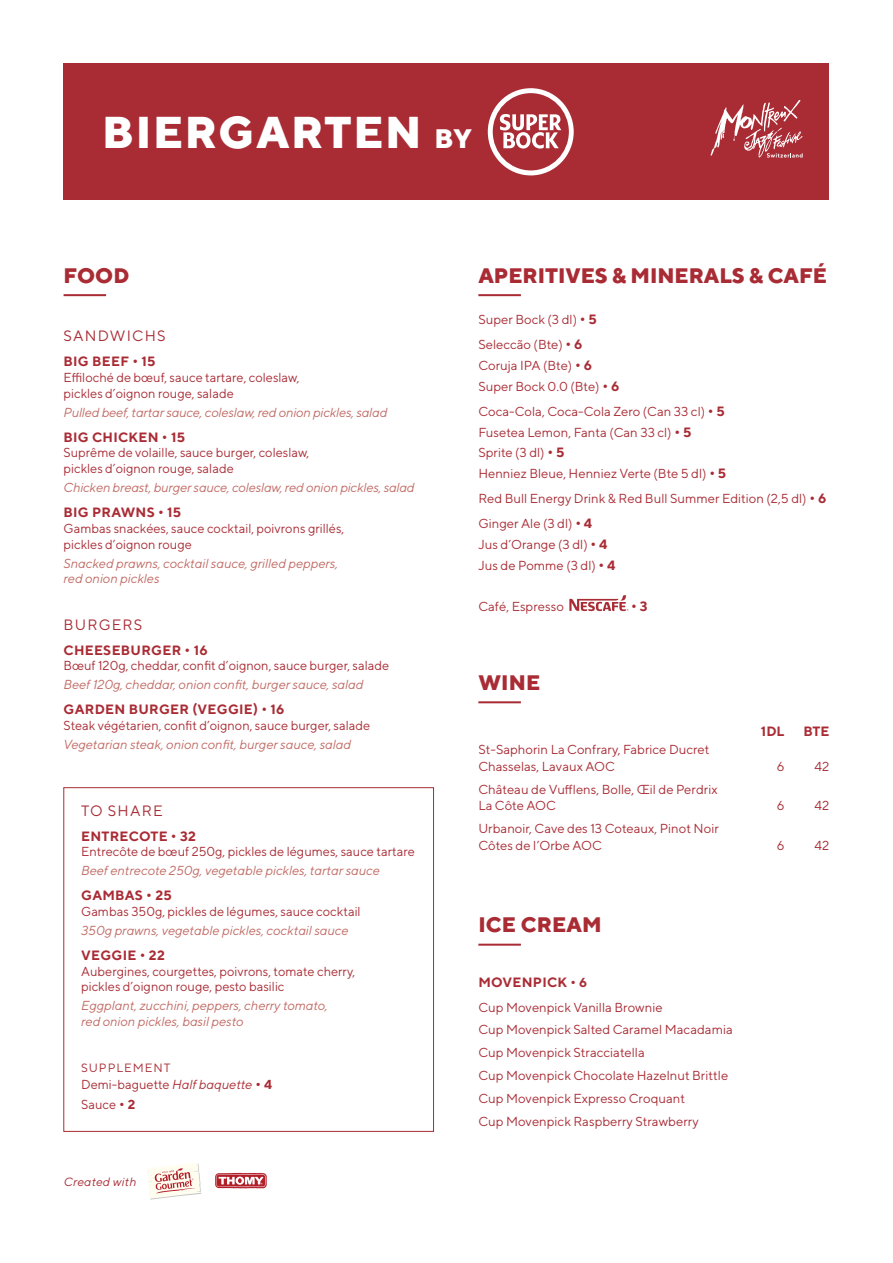
<style>
.page{position:relative;width:893px;height:1263px;background:#fff}
.page>*{position:absolute;margin:0;border:0;box-sizing:border-box;transform-origin:0 0}
.t1{font:800 44.55px "TT Norms";letter-spacing:.04em;color:#fff}
.t2{font:800 21px "TT Norms";color:#a92c35}
.t3{font:15px "TT Norms";letter-spacing:.08em;color:#a92c35}
.t4{font:700 13.5px "TT Norms";letter-spacing:.02em;color:#a92c35}
.t5{font:13.05px/20.7px "TT Norms";color:#a92c35}
.t6{font:italic 13.05px/15.8px "TT Norms";color:#c16a64}
.t7{font:italic 12px "TT Norms";letter-spacing:.02em;color:#a92c35}
.t8{font:12px "TT Norms";letter-spacing:.08em;color:#a92c35}
.s1{font-size:26.7px}
.s2{font-style:italic}
.s3{font-weight:700}
.s4{font-weight:700;font-size:13.5px}
.s5{font-size:13.05px}
</style>
<div class="page">
<hr style="left:478px;top:294px;width:43px;height:2px;background:#a92c35">
<svg style="left:569px;top:595px;width:59px;height:16px"></svg>
<hr style="left:478px;top:701px;width:43px;height:2px;background:#a92c35">
<hr style="left:478px;top:944px;width:43px;height:2px;background:#a92c35">
<div style="left:64px;top:64px;width:765px;height:136px;background:#a92c35"></div>
<svg style="left:710px;top:100px;width:93px;height:58px"></svg>
<svg style="left:488px;top:88px;width:86px;height:87px"></svg>
<hr style="left:64px;top:294px;width:42px;height:2px;background:#a92c35">
<svg style="left:215px;top:1173px;width:52px;height:15px"></svg>
<svg style="left:147px;top:1163px;width:54px;height:36px"></svg>
<div style="left:63px;top:787px;width:371px;height:345px;border:1px solid #a92c35"></div>
<h1 class="t1" style="left:102px;top:104px;width:371px">BIERGARTEN <span class="s1">BY</span></h1>
<h2 class="t2" style="left:64px;top:262px;width:67px">FOOD</h2>
<p class="t3" style="left:64px;top:327px;width:104px">SANDWICHS</p>
<p class="t4" style="left:64px;top:353px;width:93px">BIG BEEF • 15</p>
<p class="t5" style="left:64px;top:369px;width:238px;line-height:15.8px">Effiloché de bœuf, sauce tartare, coleslaw, pickles d’oignon rouge, salade</p>
<p class="t6" style="left:64px;top:404px;width:325px">Pulled beef, tartar sauce, coleslaw, red onion pickles, salad</p>
<p class="t4" style="left:64px;top:428px;width:123px">BIG CHICKEN • 15</p>
<p class="t5" style="left:64px;top:445px;width:247px;line-height:15.8px">Suprême de volaille, sauce burger, coleslaw, pickles d’oignon rouge, salade</p>
<p class="t6" style="left:64px;top:479px;width:353px">Chicken breast, burger sauce, coleslaw, red onion pickles, salad</p>
<p class="t4" style="left:64px;top:504px;width:119px">BIG PRAWNS • 15</p>
<p class="t5" style="left:64px;top:520px;width:282px;line-height:15.8px">Gambas snackées, sauce cocktail, poivrons grillés, pickles d’oignon rouge</p>
<p class="t6" style="left:64px;top:555px;width:276px">Snacked prawns, cocktail sauce, grilled peppers, red onion pickles</p>
<p class="t3" style="left:64px;top:615px;width:80px">BURGERS</p>
<p class="t4" style="left:64px;top:641px;width:146px">CHEESEBURGER • 16</p>
<p class="t5" style="left:64px;top:655px;width:327px">Bœuf 120g, cheddar, confit d’oignon, sauce burger, salade</p>
<p class="t6" style="left:64px;top:677px;width:301px">Beef 120g, cheddar, onion confit, burger sauce, salad</p>
<p class="t4" style="left:64px;top:701px;width:222px">GARDEN BURGER (VEGGIE) • 16</p>
<p class="t5" style="left:64px;top:715px;width:308px">Steak végétarien, confit d’oignon, sauce burger, salade</p>
<p class="t6" style="left:64px;top:736px;width:289px">Vegetarian steak, onion confit, burger sauce, salad</p>
<p class="t3" style="left:81px;top:801px;width:83px">TO SHARE</p>
<p class="t4" style="left:81px;top:827px;width:116px">ENTRECOTE • 32</p>
<p class="t5" style="left:81px;top:841px;width:335px">Entrecôte de bœuf 250g, pickles de légumes, sauce tartare</p>
<p class="t6" style="left:81px;top:862px;width:300px">Beef entrecote 250g, vegetable pickles, tartar sauce</p>
<p class="t4" style="left:81px;top:887px;width:92px">GAMBAS • 25</p>
<p class="t5" style="left:81px;top:901px;width:281px">Gambas 350g, pickles de légumes, sauce cocktail</p>
<p class="t6" style="left:81px;top:922px;width:269px">350g prawns, vegetable pickles, cocktail sauce</p>
<p class="t4" style="left:81px;top:947px;width:85px">VEGGIE • 22</p>
<p class="t5" style="left:81px;top:963px;width:276px;line-height:15.8px">Aubergines, courgettes, poivrons, tomate cherry, pickles d’oignon rouge, pesto basilic</p>
<p class="t6" style="left:81px;top:998px;width:248px">Eggplant, zucchini, peppers, cherry tomato, red onion pickles, basil pesto</p>
<p class="t8" style="left:81px;top:1061px;width:91px">SUPPLEMENT</p>
<p class="t5" style="left:81px;top:1074px;width:192px;line-height:19.6px">Demi-baguette <span class="s2">Half baquette</span> <span class="s3">• 4<br></span>Sauce <span class="s3">• 2</span></p>
<p class="t7" style="left:64px;top:1174px;width:74px">Created with</p>
<h2 class="t2" style="left:478px;top:262px;width:350px">APERITIVES &amp; MINERALS &amp; CAFÉ</h2>
<p class="t5" style="left:478px;top:307px;width:120px;line-height:25px">Super Bock (3 dl) <span class="s4">• 5<br></span>Seleccão (Bte) <span class="s4">• 6</span></p>
<p class="t5" style="left:478px;top:355px;width:142px">Coruja IPA (Bte) <span class="s4">• 6<br></span>Super Bock 0.0 (Bte) <span class="s4">• 6</span></p>
<p class="t5" style="left:478px;top:401px;width:249px">Coca-Cola, Coca-Cola Zero (Can 33 cl) <span class="s4">• 5<br></span>Fusetea Lemon, Fanta (Can 33 cl) <span class="s4">• 5<br></span>Sprite (3 dl) <span class="s4">• 5<br></span>Henniez Bleue, Henniez Verte (Bte 5 dl) <span class="s4">• 5</span></p>
<p class="t5" style="left:478px;top:486px;width:349px;line-height:25px">Red Bull Energy Drink &amp; Red Bull Summer Edition (2,5 dl) <span class="s4">• 6<br></span>Ginger Ale (3 dl) <span class="s4">• 4</span></p>
<p class="t5" style="left:478px;top:534px;width:139px">Jus d’Orange (3 dl) <span class="s4">• 4<br></span>Jus de Pomme (3 dl) <span class="s4">• 4</span></p>
<p class="t5" style="left:478px;top:596px;width:87px">Café, Espresso</p>
<p class="t4" style="left:631px;top:598px;width:18px">• 3</p>
<h2 class="t2" style="left:478px;top:669px;width:63px">WINE</h2>
<p class="t5" style="left:478px;top:741px;width:233px;line-height:16.5px">St-Saphorin La Confrary, Fabrice Ducret<br>Chasselas, Lavaux AOC</p>
<p class="t5" style="left:478px;top:780px;width:241px;line-height:16.5px">Château de Vufflens, Bolle, Œil de Perdrix<br>La Côte AOC</p>
<p class="t5" style="left:478px;top:820px;width:242px;line-height:16.5px">Urbanoir, Cave des 13 Coteaux, Pinot Noir<br>Côtes de l’Orbe AOC</p>
<h2 class="t2" style="left:478px;top:911px;width:125px">ICE CREAM</h2>
<p class="t4" style="left:478px;top:973px;width:110px">MOVENPICK <span class="s5">• 6</span></p>
<p class="t5" style="left:478px;top:995px;width:256px;line-height:23px">Cup Movenpick Vanilla Brownie<br>Cup Movenpick Salted Caramel Macadamia Cup Movenpick Stracciatella<br>Cup Movenpick Chocolate Hazelnut Brittle Cup Movenpick Expresso Croquant<br>Cup Movenpick Raspberry Strawberry</p>
<p class="t4" style="left:761px;top:722px;width:25px">1DL</p>
<p class="t4" style="left:803px;top:722px;width:28px">BTE</p>
<p class="t5" style="left:777px;top:756px;width:9px">6</p>
<p class="t5" style="left:815px;top:756px;width:16px">42</p>
<p class="t5" style="left:777px;top:795px;width:9px">6</p>
<p class="t5" style="left:815px;top:795px;width:16px">42</p>
<p class="t5" style="left:777px;top:834px;width:9px">6</p>
<p class="t5" style="left:815px;top:834px;width:16px">42</p>
</div>
